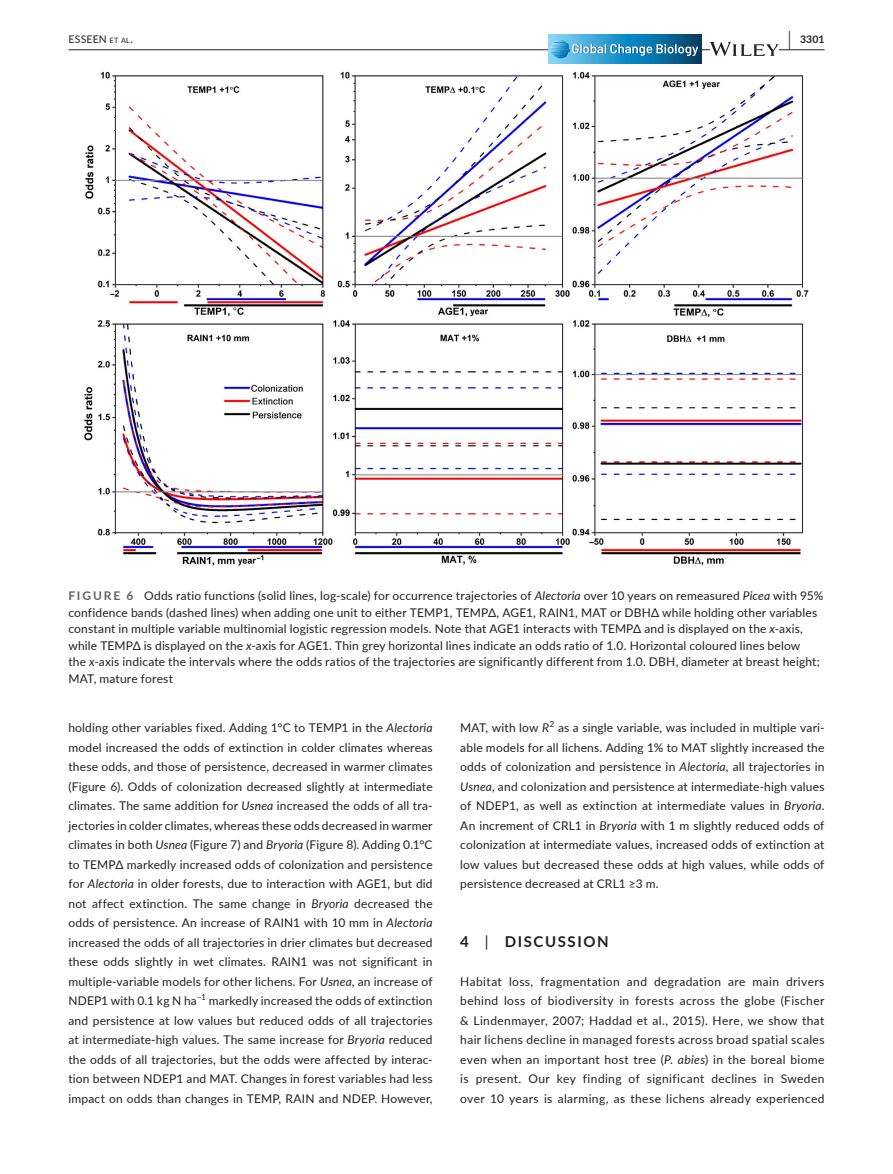
<style>
.page{position:relative;width:893px;height:1174px;background:#fff}
.page>*{position:absolute;margin:0;border:0;box-sizing:border-box;transform-origin:0 0}
.t1{font:700 15px "Lato";letter-spacing:.11em;color:#231f20}
.t2{font:12px/19.5px "Lato";letter-spacing:.015em;color:#231f20;text-align:justify}
.t3{font:10.5px "Lato";letter-spacing:.015em;color:#231f20}
.t4{font:700 10.5px "Lato";color:#231f20}
.t5{font:8.4px "Lato";color:#231f20}
.s1{font-size:7.35px}
.s2{font-size:19.5px}
.s3{font-weight:700;color:#636366}
.s4{font-style:italic}
.s5{font-weight:400}
</style>
<div class="page">
<hr style="left:68px;top:49px;width:756px;height:1px;background:#231f20">
<svg style="left:548px;top:34px;width:153px;height:30px;background:#2b8dbd"></svg>
<svg style="left:550px;top:40px;width:149px;height:18px;background:#4999c2"></svg>
<svg style="left:710px;top:42px;width:69px;height:14px"></svg>
<img style="left:84px;top:71px;width:725px;height:496px">
<p class="t3" style="left:68px;top:31px;width:66px">ESSEEN <span class="s1">et al</span>.</p>
<p class="t4" style="left:789px;top:31px;width:37px"><span class="s2">|</span> 3301</p>
<p class="t2" style="left:68px;top:587px;width:756px;line-height:16.5px;text-align:left"><span class="s3">FIGURE 6</span> Odds ratio functions (solid lines, log-scale) for occurrence trajectories of <span class="s4">Alectoria</span> over 10 years on remeasured <span class="s4">Picea</span> with 95% confidence bands (dashed lines) when adding one unit to either TEMP1, TEMP∆, AGE1, RAIN1, MAT or DBH∆ while holding other variables constant in multiple variable multinomial logistic regression models. Note that AGE1 interacts with TEMP∆ and is displayed on the <span class="s4">x</span>-axis, while TEMP∆ is displayed on the <span class="s4">x</span>-axis for AGE1. Thin grey horizontal lines indicate an odds ratio of 1.0. Horizontal coloured lines below<br>the <span class="s4">x</span>-axis indicate the intervals where the odds ratios of the trajectories are significantly different from 1.0. DBH, diameter at breast height; MAT, mature forest</p>
<p class="t2" style="left:68px;top:717px;width:366px">holding other variables fixed. Adding 1°C to TEMP1 in the <span class="s4">Alectoria </span>model increased the odds of extinction in colder climates whereas these odds, and those of persistence, decreased in warmer climates (Figure 6). Odds of colonization decreased slightly at intermediate climates. The same addition for <span class="s4">Usnea</span> increased the odds of all tra&shy;jectories in colder climates, whereas these odds decreased in warmer climates in both <span class="s4">Usnea</span> (Figure 7) and <span class="s4">Bryoria</span> (Figure 8). Adding 0.1°C to TEMP∆ markedly increased odds of colonization and persistence for <span class="s4">Alectoria</span> in older forests, due to interaction with AGE1, but did not affect extinction. The same change in <span class="s4">Bryoria</span> decreased the odds of persistence. An increase of RAIN1 with 10 mm in <span class="s4">Alectoria </span>increased the odds of all trajectories in drier climates but decreased these odds slightly in wet climates. RAIN1 was not significant in multiple-variable models for other lichens. For <span class="s4">Usnea</span>, an increase of NDEP1 with 0.1 kg N ha<sup>−1</sup> markedly increased the odds of extinction and persistence at low values but reduced odds of all trajectories at intermediate-high values. The same increase for <span class="s4">Bryoria</span> reduced the odds of all trajectories, but the odds were affected by interac&shy;tion between NDEP1 and MAT. Changes in forest variables had less impact on odds than changes in TEMP, RAIN and NDEP. However,</p>
<p class="t2" style="left:460px;top:717px;width:90px">MAT, with low <span class="s4">R</span></p>
<p class="t5" style="left:550px;top:718px;width:6px">2</p>
<p class="t2" style="left:460px;top:717px;width:366px;text-indent:98px">as a single variable, was included in multiple vari&shy;able models for all lichens. Adding 1% to MAT slightly increased the odds of colonization and persistence in <span class="s4">Alectoria</span>, all trajectories in <span class="s4">Usnea</span>, and colonization and persistence at intermediate-high values of NDEP1, as well as extinction at intermediate values in <span class="s4">Bryoria</span>.<br>An increment of CRL1 in <span class="s4">Bryoria</span> with 1 m slightly reduced odds of colonization at intermediate values, increased odds of extinction at low values but decreased these odds at high values, while odds of persistence decreased at CRL1 ≥3 m.</p>
<p class="t1" style="left:460px;top:930px;width:150px">4 <span class="s5">|</span> DISCUSSION</p>
<p class="t2" style="left:460px;top:971px;width:366px">Habitat loss, fragmentation and degradation are main drivers behind loss of biodiversity in forests across the globe (Fischer &amp; Lindenmayer, 2007; Haddad et al., 2015). Here, we show that hair lichens decline in managed forests across broad spatial scales even when an important host tree (<span class="s4">P. abies</span>) in the boreal biome is present. Our key finding of significant declines in Sweden over 10 years is alarming, as these lichens already experienced</p>
</div>
